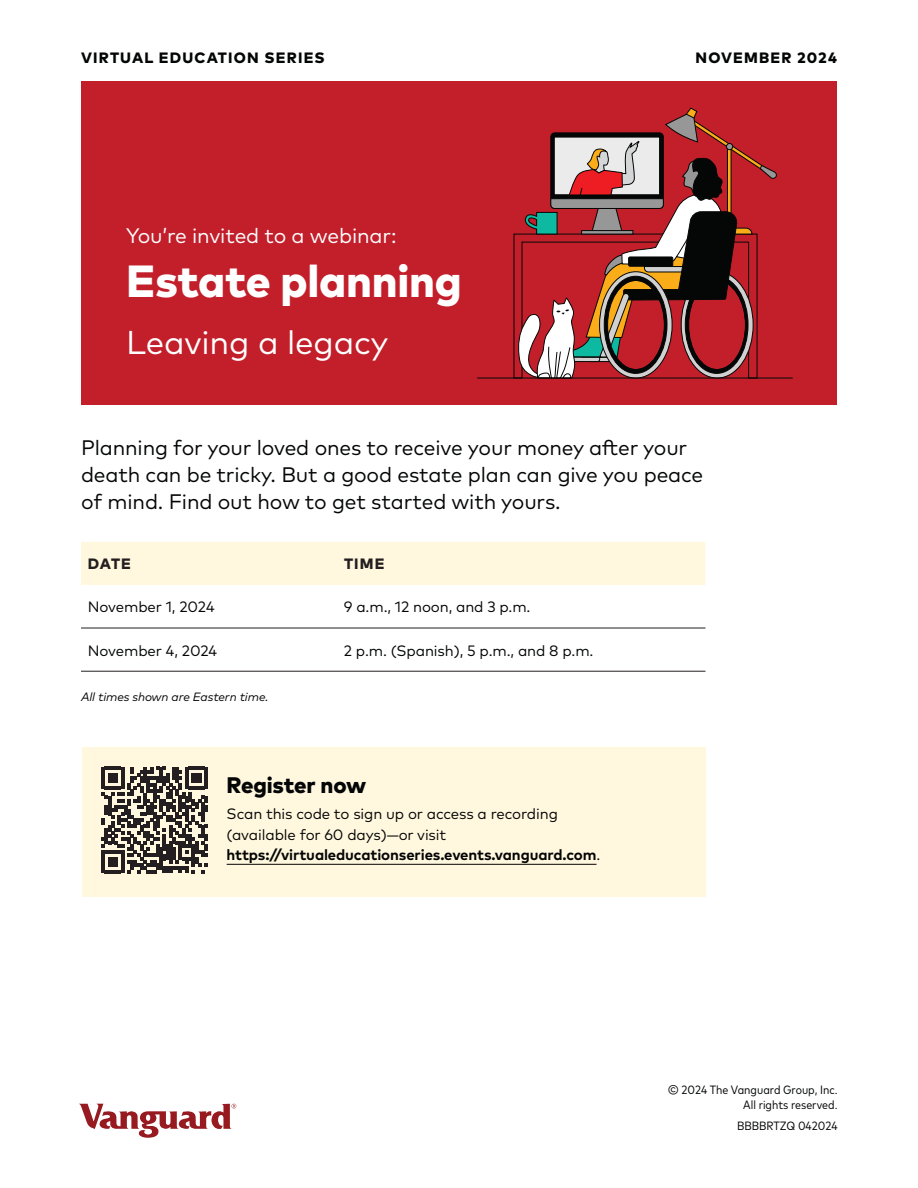
<style>
.page{position:relative;width:918px;height:1188px;background:#fff}
.page>*{position:absolute;margin:0;border:0;box-sizing:border-box;transform-origin:0 0}
.PSx_Flyer_Header__Heavy__30_36_-_0p0{font:800 45px "Mark Pro";letter-spacing:-.005em;color:#fff}
.PSx_Flyer_Subhead_22_28_-_1p2{font:33px "Mark Pro";letter-spacing:-.005em;color:#fff}
.PSx_MW_CTA_A_Headline__1__QR_Code_15_18_{font:800 22.5px "Mark Pro";letter-spacing:-.005em;color:#040505}
.PSx_Intro_Text_14_18_-_0p8{font:21px/27px "Mark Pro";letter-spacing:-.01em;color:#040505}
.PSx_Intro_Text_14_18_-_0p8-2{font:21px "Mark Pro";letter-spacing:-.01em;color:#fff}
.PSx_CTA_QR_Text_10_13_5_-_0p8_aft_0p0_be{font:15px/20.2px "Mark Pro";letter-spacing:-.01em;color:#040505}
.Body_Text_10_13_5_-_0p8{font:15px "Mark Pro";letter-spacing:-.01em;color:#040505}
.PSx_Label__All_Caps_Heavy__10_13_-_0p0{font:800 15px "Mark Pro";letter-spacing:.08em;color:#040505}
.Table_Column_Header__Heavy__AllCaps_10_1{font:800 15px "Mark Pro";letter-spacing:.08em;color:#231f20}
.PSx_Copyright___Piece_Code__Narrow__8_10{font:condensed 12px/15px "Mark Pro";color:#040505;text-align:right}
.Body_Text_10_13_5_-_0p8-2{font:italic 12px "Mark Pro";letter-spacing:-.01em;color:#040505}
.s1{font-weight:700}
</style>
<div class="page">
<div style="left:81px;top:81px;width:756px;height:324px;background:#c21f2b"></div>
<svg style="left:513px;top:107px;width:265px;height:271px"></svg>
<hr style="left:477px;top:378px;width:316px;height:1px;background:#050706">
<div style="left:81px;top:542px;width:624px;height:43px;background:#fff7de"></div>
<hr style="left:81px;top:628px;width:263px;height:1px;background:#231f20">
<hr style="left:344px;top:628px;width:361px;height:1px;background:#231f20">
<hr style="left:81px;top:671px;width:263px;height:1px;background:#231f20">
<hr style="left:344px;top:671px;width:361px;height:1px;background:#231f20">
<div style="left:82px;top:747px;width:623px;height:149px;background:#fff7de"></div>
<hr style="left:227px;top:864px;width:370px;height:1px;background:#040505">
<svg style="left:102px;top:767px;width:106px;height:106px"></svg>
<svg style="left:79px;top:1104px;width:157px;height:34px"></svg>
<p class="PSx_Label__All_Caps_Heavy__10_13_-_0p0" style="left:81px;top:46px;width:245px">VIRTUAL EDUCATION SERIES</p>
<p class="PSx_Label__All_Caps_Heavy__10_13_-_0p0" style="left:696px;top:46px;width:143px">NOVEMBER 2024</p>
<p class="PSx_Intro_Text_14_18_-_0p8-2" style="left:126px;top:220px;width:272px">You’re invited to a webinar:</p>
<h1 class="PSx_Flyer_Header__Heavy__30_36_-_0p0" style="left:126px;top:247px;width:337px">Estate planning</h1>
<h2 class="PSx_Flyer_Subhead_22_28_-_1p2" style="left:126px;top:318px;width:264px">Leaving a legacy</h2>
<p class="PSx_Intro_Text_14_18_-_0p8" style="left:81px;top:432px;width:624px">Planning for your loved ones to receive your money after your death can be tricky. But a good estate plan can give you peace of mind. Find out how to get started with yours.</p>
<p class="Table_Column_Header__Heavy__AllCaps_10_1" style="left:88px;top:553px;width:45px">DATE</p>
<p class="Table_Column_Header__Heavy__AllCaps_10_1" style="left:344px;top:553px;width:42px">TIME</p>
<p class="Body_Text_10_13_5_-_0p8" style="left:88px;top:596px;width:128px">November 1, 2024</p>
<p class="Body_Text_10_13_5_-_0p8" style="left:344px;top:596px;width:188px">9 a.m., 12 noon, and 3 p.m.</p>
<p class="Body_Text_10_13_5_-_0p8" style="left:88px;top:639px;width:131px">November 4, 2024</p>
<p class="Body_Text_10_13_5_-_0p8" style="left:344px;top:639px;width:251px">2 p.m. (Spanish), 5 p.m., and 8 p.m.</p>
<p class="Body_Text_10_13_5_-_0p8-2" style="left:81px;top:687px;width:189px">All times shown are Eastern time.</p>
<h3 class="PSx_MW_CTA_A_Headline__1__QR_Code_15_18_" style="left:227px;top:768px;width:141px">Register now</h3>
<p class="PSx_CTA_QR_Text_10_13_5_-_0p8_aft_0p0_be" style="left:227px;top:803px;width:375px">Scan this code to sign up or access a recording (available for 60 days)—or visit <span class="s1">https://virtualeducationseries.events.vanguard.com</span>.</p>
<p class="PSx_Copyright___Piece_Code__Narrow__8_10" style="left:668px;top:1081px;width:171px">© 2024 The Vanguard Group, Inc.<br>All rights reserved.</p>
<p class="PSx_Copyright___Piece_Code__Narrow__8_10" style="left:737px;top:1117px;width:102px">BBBBRTZQ 042024</p>
</div>
